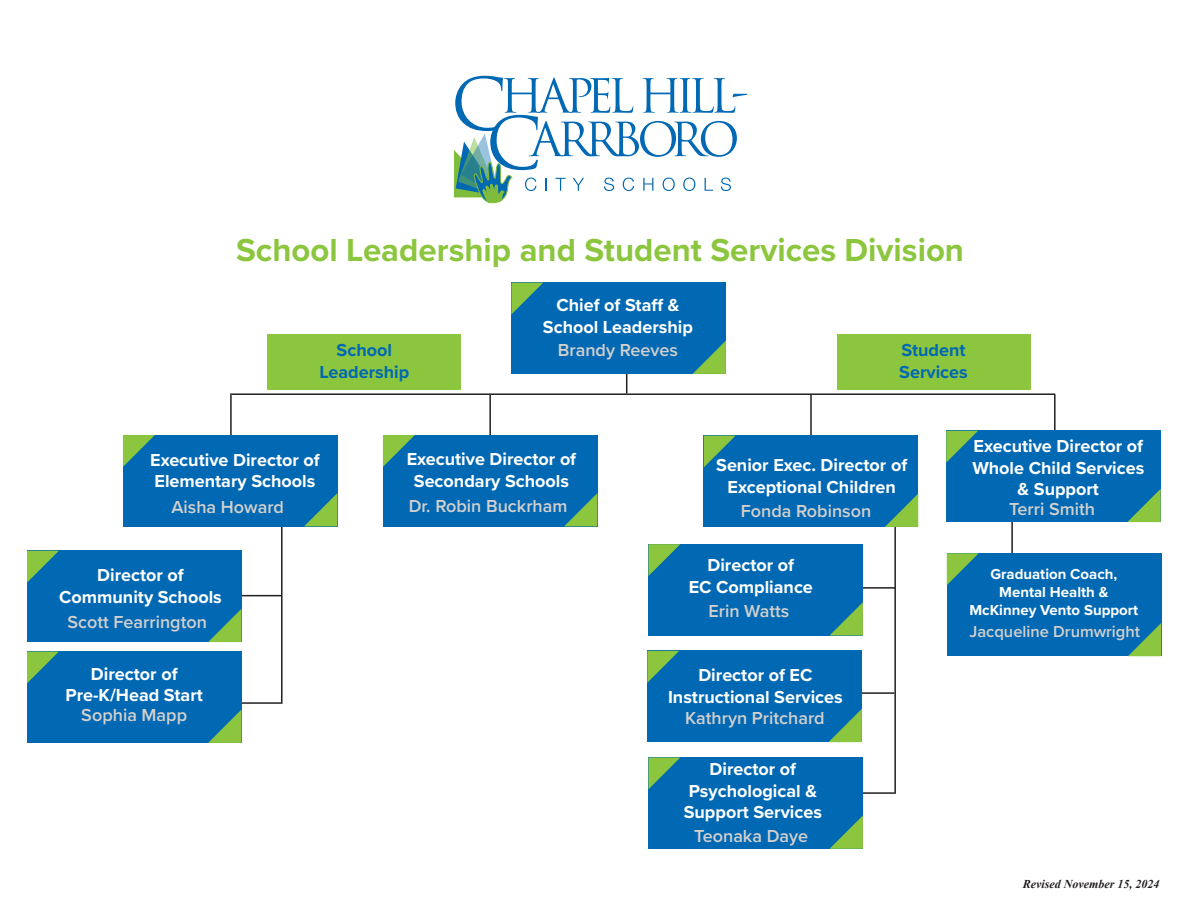
<style>
.page{position:relative;width:1188px;height:918px;background:#fff}
.page>*{position:absolute;margin:0;border:0;box-sizing:border-box;transform-origin:0 0}
.t1{font:700 33px "Proxima Nova";color:#8bc63e}
.t2{font:700 18px/21.6px "Proxima Nova";color:#fff;text-align:center}
.t3{font:600 18px "Proxima Nova";color:#d3d0ce}
.t4{font:700 18px "Proxima Nova";color:#0168b3}
.t5{font:600 16.5px "Proxima Nova";color:#d3d0ce}
.t6{font:700 15px/18px "Proxima Nova";color:#fff;text-align:center}
.t7{font:italic 700 12px "Times New Roman";color:#231f20}
</style>
<div class="page">
<svg style="left:454px;top:76px;width:293px;height:127px"></svg>
<hr style="left:202px;top:702px;width:79px;height:2px;background:#231f20">
<hr style="left:202px;top:595px;width:79px;height:1px;background:#231f20">
<hr style="left:281px;top:518px;width:2px;height:186px;background:#231f20">
<hr style="left:1011px;top:518px;width:2px;height:93px;background:#231f20">
<hr style="left:489px;top:395px;width:2px;height:54px;background:#231f20">
<hr style="left:230px;top:393px;width:2px;height:54px;background:#231f20">
<hr style="left:232px;top:393px;width:823px;height:2px;background:#231f20">
<div style="left:123px;top:435px;width:214px;height:91px;background:#0168b3"></div>
<svg style="left:304px;top:493px;width:33px;height:33px"></svg>
<svg style="left:123px;top:435px;width:32px;height:32px"></svg>
<div style="left:268px;top:334px;width:193px;height:56px;background:#8bc63e"></div>
<div style="left:837px;top:334px;width:193px;height:56px;background:#8bc63e"></div>
<div style="left:383px;top:435px;width:214px;height:91px;background:#0168b3"></div>
<svg style="left:564px;top:493px;width:33px;height:33px"></svg>
<svg style="left:383px;top:435px;width:32px;height:32px"></svg>
<svg style="left:626px;top:374px;width:1px;height:19px"></svg>
<div style="left:511px;top:283px;width:215px;height:91px;background:#0168b3"></div>
<svg style="left:693px;top:341px;width:33px;height:33px"></svg>
<svg style="left:511px;top:283px;width:32px;height:31px"></svg>
<div style="left:27px;top:652px;width:215px;height:91px;background:#0168b3"></div>
<svg style="left:208px;top:710px;width:34px;height:33px"></svg>
<svg style="left:27px;top:652px;width:32px;height:31px"></svg>
<div style="left:947px;top:553px;width:214px;height:103px;background:#0168b3"></div>
<svg style="left:1128px;top:623px;width:33px;height:33px"></svg>
<svg style="left:947px;top:553px;width:32px;height:32px"></svg>
<div style="left:27px;top:551px;width:215px;height:91px;background:#0168b3"></div>
<svg style="left:208px;top:609px;width:34px;height:33px"></svg>
<svg style="left:27px;top:551px;width:32px;height:32px"></svg>
<hr style="left:810px;top:395px;width:2px;height:41px;background:#231f20">
<hr style="left:894px;top:517px;width:2px;height:277px;background:#231f20">
<div style="left:704px;top:436px;width:214px;height:91px;background:#0168b3"></div>
<svg style="left:885px;top:494px;width:33px;height:33px"></svg>
<svg style="left:704px;top:436px;width:31px;height:31px"></svg>
<hr style="left:859px;top:587px;width:36px;height:2px;background:#231f20">
<hr style="left:860px;top:692px;width:34px;height:2px;background:#231f20">
<hr style="left:861px;top:792px;width:34px;height:2px;background:#231f20">
<div style="left:648px;top:544px;width:215px;height:92px;background:#0168b3"></div>
<svg style="left:830px;top:602px;width:33px;height:34px"></svg>
<svg style="left:648px;top:544px;width:32px;height:32px"></svg>
<div style="left:647px;top:651px;width:215px;height:91px;background:#0168b3"></div>
<svg style="left:829px;top:709px;width:33px;height:33px"></svg>
<svg style="left:647px;top:651px;width:32px;height:32px"></svg>
<div style="left:648px;top:757px;width:215px;height:92px;background:#0168b3"></div>
<svg style="left:830px;top:815px;width:33px;height:34px"></svg>
<svg style="left:648px;top:757px;width:32px;height:32px"></svg>
<hr style="left:1054px;top:394px;width:2px;height:53px;background:#231f20">
<div style="left:946px;top:431px;width:215px;height:91px;background:#0168b3"></div>
<svg style="left:1127px;top:489px;width:34px;height:33px"></svg>
<svg style="left:946px;top:431px;width:32px;height:32px"></svg>
<p class="t1" style="left:236px;top:226px;width:729px">School Leadership and Student Services Division</p>
<p class="t4" style="left:337px;top:337px;width:57px">School</p>
<p class="t4" style="left:319px;top:358px;width:92px">Leadership</p>
<p class="t2" style="left:543px;top:294px;width:152px">Chief of Staff &amp;<br>School Leadership</p>
<p class="t3" style="left:558px;top:337px;width:122px">Brandy Reeves</p>
<p class="t2" style="left:150px;top:448px;width:171px;text-align:left">Executive Director of<br>Elementary Schools</p>
<p class="t3" style="left:171px;top:493px;width:114px">Aisha Howard</p>
<p class="t2" style="left:407px;top:448px;width:171px">Executive Director of<br>Secondary Schools</p>
<p class="t3" style="left:409px;top:493px;width:160px">Dr. Robin Buckrham</p>
<p class="t4" style="left:901px;top:337px;width:66px">Student</p>
<p class="t4" style="left:899px;top:358px;width:70px">Services</p>
<p class="t2" style="left:716px;top:454px;width:193px">Senior Exec. Director of<br>Exceptional Children</p>
<p class="t3" style="left:741px;top:497px;width:132px">Fonda Robinson</p>
<p class="t2" style="left:972px;top:435px;width:174px">Executive Director of<br>Whole Child Services &amp; Support</p>
<p class="t3" style="left:1009px;top:496px;width:87px">Terri Smith</p>
<p class="t2" style="left:59px;top:564px;width:164px">Director of<br>Community Schools</p>
<p class="t3" style="left:67px;top:609px;width:141px">Scott Fearrington</p>
<p class="t2" style="left:65px;top:662px;width:139px">Director of<br>Pre-K/Head Start</p>
<p class="t3" style="left:81px;top:702px;width:107px">Sophia Mapp</p>
<p class="t2" style="left:689px;top:554px;width:126px">Director of<br>EC Compliance</p>
<p class="t3" style="left:708px;top:598px;width:82px">Erin Watts</p>
<p class="t2" style="left:668px;top:664px;width:176px">Director of EC<br>Instructional Services</p>
<p class="t3" style="left:685px;top:705px;width:141px">Kathryn Pritchard</p>
<p class="t2" style="left:684px;top:758px;width:140px">Director of<br>Psychological &amp;<br>Support Services</p>
<p class="t3" style="left:694px;top:823px;width:115px">Teonaka Daye</p>
<p class="t6" style="left:969px;top:565px;width:171px">Graduation Coach,<br>Mental Health &amp;<br>McKinney Vento Support</p>
<p class="t5" style="left:969px;top:620px;width:172px">Jacqueline Drumwright</p>
<p class="t7" style="left:1023px;top:876px;width:138px">Revised November 15, 2024</p>
</div>
